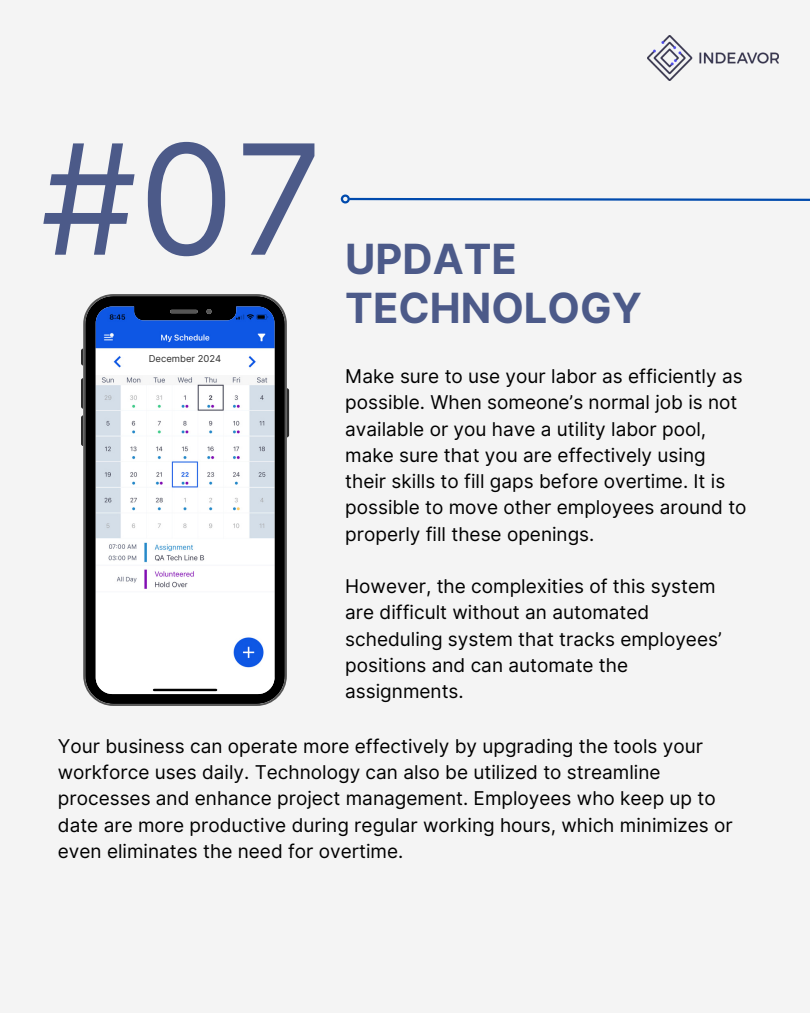
<style>
.page{position:relative;width:810px;height:1013px;background:#fff}
.page>*{position:absolute;margin:0;border:0;box-sizing:border-box;transform-origin:0 0}
.t1{font:152.9px "Inter";color:#4c5a89}
.t2{font:700 41.6px/49.5px "Inter";color:#4c5a89}
.t3{font:19px/26.2px "Inter";color:#000}
.t4{font:9.5px "Inter";color:#2e2e2e}
</style>
<div class="page">
<div style="left:0;top:0;width:810px;height:1012px;background:#f4f4f4"></div>
<img style="left:647px;top:35px;width:132px;height:45px">
<svg style="left:349px;top:197px;width:461px;height:5px"></svg>
<div style="left:341px;top:194px;width:9px;height:9px;border:2px solid #004aad;border-radius:50%"></div>
<svg style="left:81px;top:348px;width:2px;height:17px"></svg>
<svg style="left:81px;top:378px;width:2px;height:31px"></svg>
<svg style="left:81px;top:415px;width:2px;height:31px"></svg>
<svg style="left:287px;top:388px;width:2px;height:49px"></svg>
<svg style="left:83px;top:294px;width:204px;height:412px;fill:#fdfefe"></svg>
<div style="left:136px;top:350px;width:104px;height:17px;background:#fff"></div>
<h1 class="t1" style="left:41px;top:88px;width:284px">#07</h1>
<p class="t4" style="left:149px;top:351px;width:74px">December 2024</p>
<h2 class="t2" style="left:345px;top:235px;width:298px">UPDATE<br>TECHNOLOGY</h2>
<p class="t3" style="left:345px;top:363px;width:403px">Make sure to use your labor as efficiently as possible. When someone’s normal job is not available or you have a utility labor pool, make sure that you are effectively using their skills to fill gaps before overtime. It is possible to move other employees around to properly fill these openings.</p>
<p class="t3" style="left:345px;top:573px;width:378px">However, the complexities of this system are difficult without an automated scheduling system that tracks employees’ positions and can automate the assignments.</p>
<p class="t3" style="left:58px;top:733px;width:676px">Your business can operate more effectively by upgrading the tools your workforce uses daily. Technology can also be utilized to streamline processes and enhance project management. Employees who keep up to date are more productive during regular working hours, which minimizes or even eliminates the need for overtime.</p>
</div>
